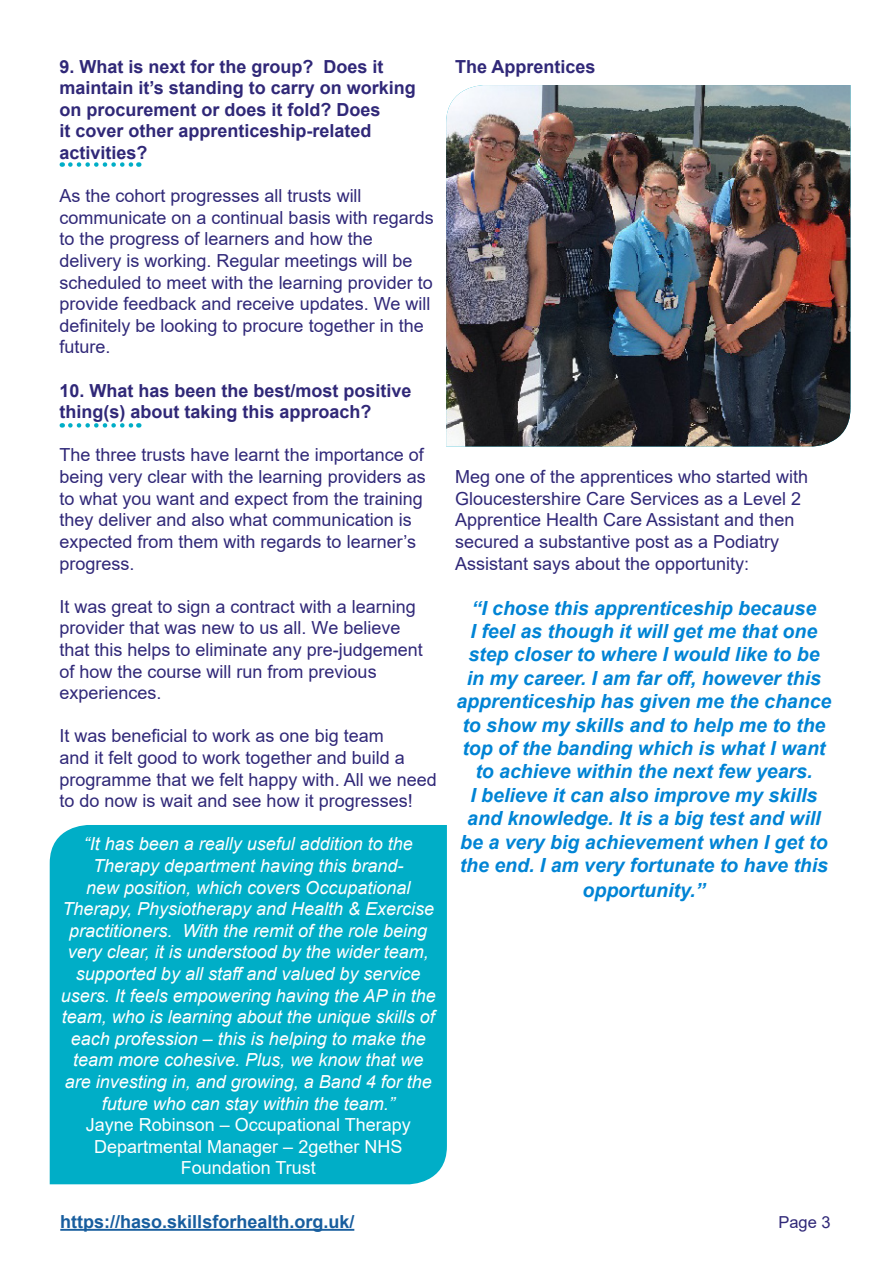
<style>
.page{position:relative;width:893px;height:1263px;background:#fff}
.page>*{position:absolute;margin:0;border:0;box-sizing:border-box;transform-origin:0 0}
.Pre-title{font:italic 700 19.5px/23.4px "Arial";color:#0084d5;text-align:center}
.Pre-title-2{font:18px/21.6px "Arial";color:#302878}
.Pre-title-3{font:italic 18px/21.6px "Arial";color:#fff;text-align:center}
.Pre-title-4{font:700 18px/21.6px "Arial";color:#302878}
.Pre-title-5{font:18px/21.6px "Arial";color:#fff;text-align:center}
.Pre-title-6{font:700 18px "Arial";color:#175d9e}
.Pre-title-7{font:16.5px "Arial";color:#302878}
</style>
<div class="page">
<div style="left:50px;top:825px;width:397px;height:359px;background:#00aec7"></div>
<hr style="left:60px;top:1229px;width:294px;height:2px;background:#175d9e">
<img style="left:446px;top:85px;width:404px;height:361px">
<svg style="left:70px;top:162px;width:69px;height:5px"></svg>
<svg style="left:70px;top:423px;width:69px;height:5px"></svg>
<p class="Pre-title-4" style="left:60px;top:56px;width:358px">9. What is next for the group? Does it maintain it’s standing to carry on working on procurement or does it fold? Does<br>it cover other apprenticeship-related activities?</p>
<p class="Pre-title-2" style="left:60px;top:185px;width:376px">As the cohort progresses all trusts will communicate on a continual basis with regards to the progress of learners and how the delivery is working. Regular meetings will be scheduled to meet with the learning provider to provide feedback and receive updates. We will definitely be looking to procure together in the future.</p>
<p class="Pre-title-4" style="left:60px;top:380px;width:354px">10. What has been the best/most positive thing(s) about taking this approach?</p>
<p class="Pre-title-2" style="left:60px;top:444px;width:368px">The three trusts have learnt the importance of being very clear with the learning providers as to what you want and expect from the training they deliver and also what communication is expected from them with regards to learner’s progress.</p>
<p class="Pre-title-2" style="left:60px;top:595px;width:365px">It was great to sign a contract with a learning provider that was new to us all. We believe that this helps to eliminate any pre-judgement of how the course will run from previous experiences.</p>
<p class="Pre-title-2" style="left:60px;top:725px;width:379px">It was beneficial to work as one big team<br>and it felt good to work together and build a programme that we felt happy with. All we need to do now is wait and see how it progresses!</p>
<p class="Pre-title-3" style="left:61px;top:833px;width:376px">“It has been a really useful addition to the Therapy department having this brand-<br>new position, which covers Occupational Therapy, Physiotherapy and Health &amp; Exercise practitioners. With the remit of the role being very clear, it is understood by the wider team, supported by all staff and valued by service users. It feels empowering having the AP in the team, who is learning about the unique skills of each profession – this is helping to make the team more cohesive. Plus, we know that we are investing in, and growing, a Band 4 for the future who can stay within the team.”</p>
<p class="Pre-title-5" style="left:86px;top:1114px;width:326px">Jayne Robinson – Occupational Therapy<br>Departmental Manager – 2gether NHS<br>Foundation Trust</p>
<p class="Pre-title-4" style="left:455px;top:56px;width:142px">The Apprentices</p>
<p class="Pre-title-2" style="left:455px;top:466px;width:355px">Meg one of the apprentices who started with Gloucestershire Care Services as a Level 2<br>Apprentice Health Care Assistant and then secured a substantive post as a Podiatry Assistant says about the opportunity:</p>
<p class="Pre-title" style="left:456px;top:596px;width:376px">“I chose this apprenticeship because<br>I feel as though it will get me that one step closer to where I would like to be<br>in my career. I am far off, however this apprenticeship has given me the chance to show my skills and to help me to the top of the banding which is what I want to achieve within the next few years.<br>I believe it can also improve my skills and knowledge. It is a big test and will be a very big achievement when I get to the end. I am very fortunate to have this</p>
<p class="Pre-title" style="left:582px;top:879px;width:124px">opportunity.”</p>
<p class="Pre-title-6" style="left:60px;top:1209px;width:296px">https://haso.skillsforhealth.org.uk/</p>
<p class="Pre-title-7" style="left:778px;top:1211px;width:54px">Page 3</p>
</div>
